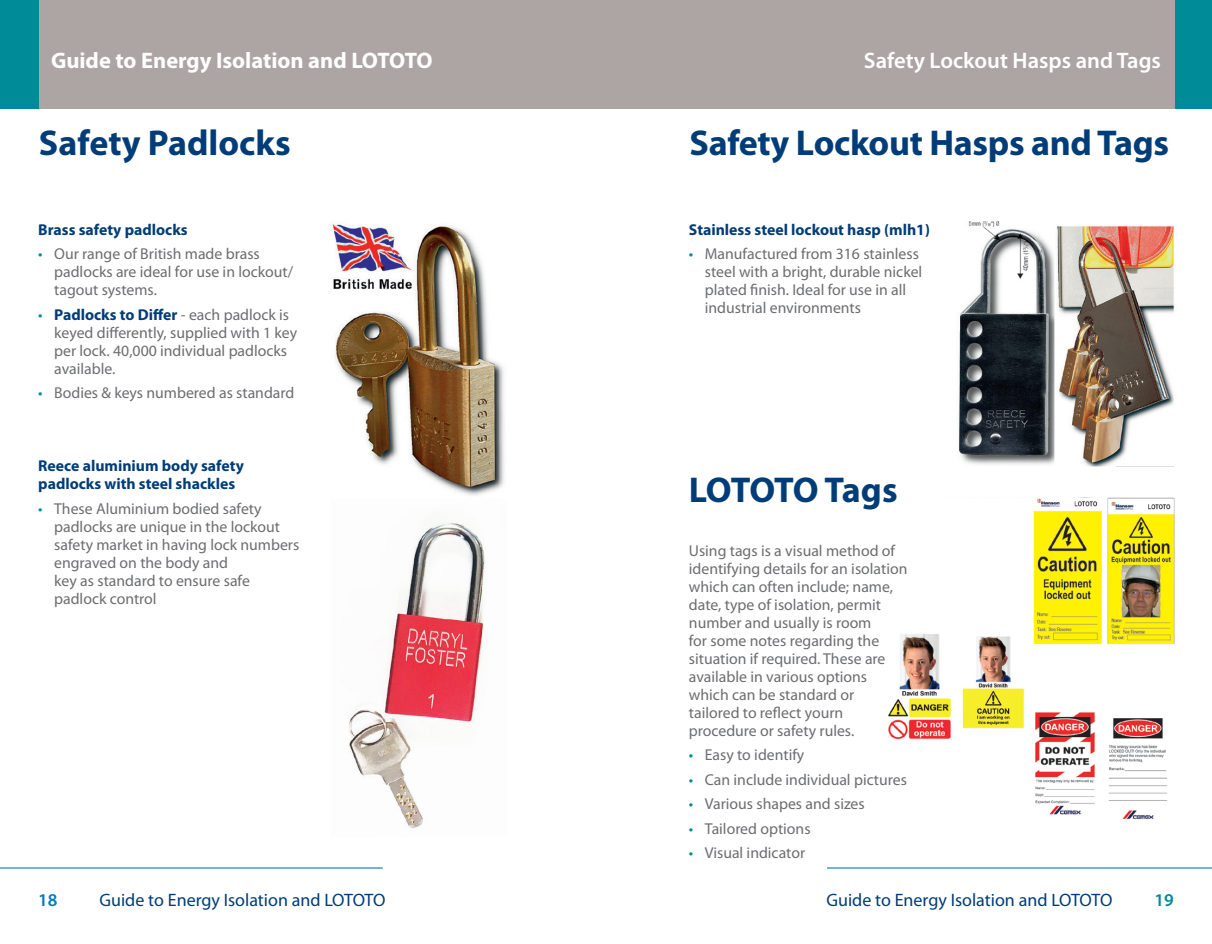
<style>
.page{position:relative;width:1212px;height:944px;background:#fff}
.page>*{position:absolute;margin:0;border:0;box-sizing:border-box;transform-origin:0 0}
.t1{font:700 36px "Myriad Pro";letter-spacing:-.01em;color:#003d78}
.t2{font:700 36px "Myriad Pro";letter-spacing:-.03em;color:#003d78}
.t3{font:700 22.5px "Myriad Pro";color:#fff}
.t4{font:600 22.5px "Myriad Pro";color:#fff}
.t5{font:18px "Myriad Pro";color:#003d78}
.t6{font:600 18px "Myriad Pro";color:#008b98}
.t7{font:600 18px "Myriad Pro";color:#007cc2}
.t8{font:15.75px/18px "Myriad Pro";color:#6c6d70}
.t9{font:700 15.75px/18px "Myriad Pro";color:#003d78}
.s1{color:#008b98}
.s2{font-weight:700;color:#003d78}
</style>
<div class="page">
<div style="left:606px;top:0;width:606px;height:108px;background:#ada5a3"></div>
<hr style="left:827px;top:867px;width:385px;height:2px;background:#007cc2">
<div style="left:1175px;top:0;width:37px;height:108px;background:#008b98"></div>
<div style="left:0;top:0;width:625px;height:108px;background:#ada5a3"></div>
<div style="left:0;top:0;width:38px;height:108px;background:#008b98"></div>
<hr style="left:0;top:867px;width:383px;height:2px;background:#007cc2">
<img style="left:959px;top:221px;width:216px;height:245px">
<img style="left:888px;top:497px;width:287px;height:323px">
<img style="left:331px;top:223px;width:174px;height:605px">
<p class="t3" style="left:51px;top:48px;width:383px">Guide to Energy Isolation and LOTOTO</p>
<p class="t4" style="left:864px;top:48px;width:299px">Safety Lockout Hasps and Tags</p>
<p class="t1" style="left:39px;top:122px;width:253px">Safety Padlocks</p>
<p class="t1" style="left:689px;top:122px;width:481px">Safety Lockout Hasps and Tags</p>
<p class="t9" style="left:38px;top:221px;width:151px">Brass safety padlocks</p>
<p class="t8" style="left:54px;top:245px;width:240px;text-indent:-16px"><span class="s1">•</span> Our range of British made brass padlocks are ideal for use in lockout/ tagout systems.</p>
<p class="t8" style="left:54px;top:306px;width:245px;text-indent:-16px"><span class="s1">•</span> <span class="s2">Padlocks to Differ</span> - each padlock is keyed differently, supplied with 1 key per lock. 40,000 individual padlocks available.</p>
<p class="t8" style="left:38px;top:384px;width:258px"><span class="s1">•</span> Bodies &amp; keys numbered as standard</p>
<p class="t9" style="left:689px;top:221px;width:243px">Stainless steel lockout hasp (mlh1)</p>
<p class="t8" style="left:705px;top:245px;width:219px;text-indent:-16px"><span class="s1">•</span> Manufactured from 316 stainless steel with a bright, durable nickel plated finish. Ideal for use in all industrial environments</p>
<p class="t9" style="left:38px;top:457px;width:207px">Reece aluminium body safety padlocks with steel shackles</p>
<p class="t8" style="left:54px;top:500px;width:247px;text-indent:-16px"><span class="s1">•</span> These Aluminium bodied safety padlocks are unique in the lockout safety market in having lock numbers engraved on the body and<br>key as standard to ensure safe padlock control</p>
<p class="t2" style="left:689px;top:470px;width:210px">LOTOTO Tags</p>
<p class="t8" style="left:689px;top:542px;width:220px">Using tags is a visual method of identifying details for an isolation which can often include; name, date, type of isolation, permit number and usually is room<br>for some notes regarding the situation if required. These are available in various options which can be standard or tailored to reflect yourn procedure or safety rules.</p>
<p class="t8" style="left:689px;top:746px;width:117px"><span class="s1">•</span> Easy to identify</p>
<p class="t8" style="left:689px;top:771px;width:220px"><span class="s1">•</span> Can include individual pictures</p>
<p class="t8" style="left:689px;top:795px;width:177px"><span class="s1">•</span> Various shapes and sizes</p>
<p class="t8" style="left:689px;top:820px;width:123px"><span class="s1">•</span> Tailored options</p>
<p class="t8" style="left:689px;top:844px;width:118px"><span class="s1">•</span> Visual indicator</p>
<p class="t7" style="left:38px;top:890px;width:21px">18</p>
<p class="t5" style="left:100px;top:891px;width:287px">Guide to Energy Isolation and LOTOTO</p>
<p class="t5" style="left:826px;top:891px;width:287px">Guide to Energy Isolation and LOTOTO</p>
<p class="t6" style="left:1154px;top:890px;width:21px">19</p>
</div>
